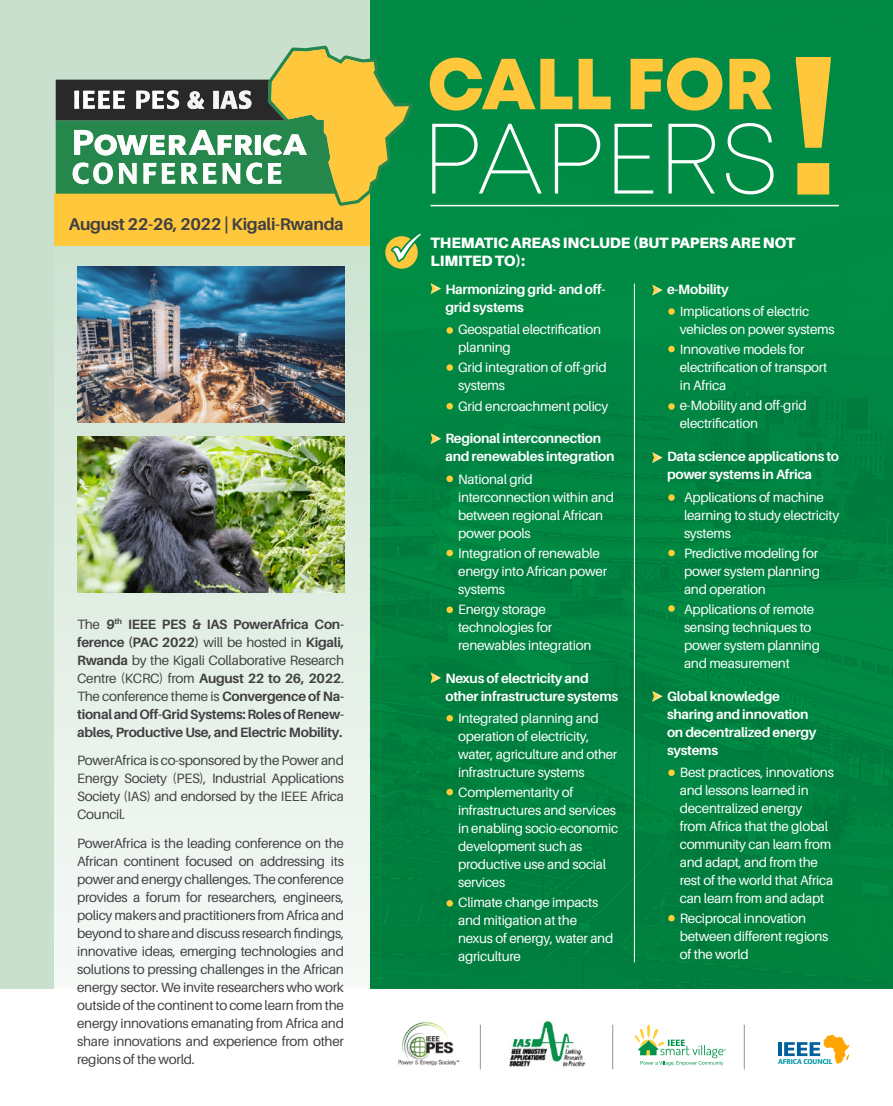
<style>
.page{position:relative;width:893px;height:1106px;background:#fff}
.page>*{position:absolute;margin:0;border:0;box-sizing:border-box;transform-origin:0 0}
.t1{font:99.6px "Mont Extra Light DEMO";color:#fff}
.t2{font:72px "Mont Heavy DEMO";color:#ffc83c}
.t3{font:700 16.95px "Aileron";letter-spacing:-.02em;color:#414042}
.t4{font:900 15px/18px "Aileron";letter-spacing:-.01em;color:#fff}
.t5{font:13.5px/18px "Aileron";letter-spacing:-.02em;color:#fff}
.t6{font:13.5px/18px "Aileron";letter-spacing:-.02em;color:#414042;text-align:justify}
.t7{font:700 13.5px/18px "Aileron";letter-spacing:-.02em;color:#414042;text-align:justify}
.t8{font:700 13.5px/18px "Aileron";letter-spacing:-.02em;color:#fff}
.t9{font:500 6.9px "Formata";letter-spacing:-.015em;color:#0099a8}
.s1{font-weight:400}
</style>
<div class="page">
<div style="left:360px;top:0;width:533px;height:988px;background:#008643"></div>
<div style="left:0;top:0;width:370px;height:988px;background:#c8e0cd"></div>
<div style="left:54px;top:164px;width:316px;height:942px;background:linear-gradient(to bottom,#c0d8c5,#fff)"></div>
<img style="left:509px;top:1021px;width:77px;height:46px">
<hr style="left:778px;top:1042px;width:4px;height:14px;background:#00609c">
<svg style="left:784px;top:1034px;width:66px;height:30px"></svg>
<img style="left:398px;top:1022px;width:61px;height:43px">
<svg style="left:635px;top:1024px;width:91px;height:41px"></svg>
<hr style="left:480px;top:1024px;width:1px;height:45px;background:#939598">
<hr style="left:612px;top:1024px;width:1px;height:45px;background:#939598">
<hr style="left:744px;top:1024px;width:1px;height:45px;background:#939598">
<svg style="left:796px;top:57px;width:35px;height:137px"></svg>
<hr style="left:431px;top:205px;width:408px;height:1px;background:#fff">
<img style="left:77px;top:436px;width:267px;height:156px">
<svg style="left:385px;top:234px;width:36px;height:35px"></svg>
<svg style="left:431px;top:283px;width:10px;height:11px"></svg>
<svg style="left:431px;top:433px;width:10px;height:11px"></svg>
<svg style="left:431px;top:672px;width:10px;height:11px"></svg>
<svg style="left:652px;top:691px;width:11px;height:10px"></svg>
<svg style="left:652px;top:452px;width:11px;height:11px"></svg>
<svg style="left:652px;top:284px;width:11px;height:11px"></svg>
<div style="left:446px;top:327px;width:7px;height:7px;background:#ffce35;border-radius:50%"></div>
<svg style="left:668px;top:308px;width:7px;height:7px"></svg>
<div style="left:668px;top:346px;width:7px;height:6px;background:#ffce35;border-radius:50%"></div>
<svg style="left:668px;top:403px;width:7px;height:7px"></svg>
<svg style="left:668px;top:494px;width:7px;height:7px"></svg>
<div style="left:668px;top:550px;width:7px;height:6px;background:#ffce35;border-radius:50%"></div>
<div style="left:668px;top:605px;width:7px;height:6px;background:#ffce35;border-radius:50%"></div>
<div style="left:668px;top:769px;width:7px;height:7px;background:#ffce35;border-radius:50%"></div>
<div style="left:668px;top:915px;width:7px;height:6px;background:#ffce35;border-radius:50%"></div>
<div style="left:446px;top:403px;width:7px;height:6px;background:#ffce35;border-radius:50%"></div>
<div style="left:446px;top:364px;width:7px;height:7px;background:#ffce35;border-radius:50%"></div>
<div style="left:446px;top:475px;width:7px;height:7px;background:#ffce35;border-radius:50%"></div>
<div style="left:446px;top:550px;width:7px;height:6px;background:#ffce35;border-radius:50%"></div>
<div style="left:446px;top:606px;width:7px;height:7px;background:#ffce35;border-radius:50%"></div>
<div style="left:446px;top:715px;width:7px;height:6px;background:#ffce35;border-radius:50%"></div>
<div style="left:446px;top:788px;width:7px;height:7px;background:#ffce35;border-radius:50%"></div>
<div style="left:446px;top:900px;width:7px;height:6px;background:#ffce35;border-radius:50%"></div>
<hr style="left:634px;top:283px;width:1px;height:679px;background:#fff">
<div style="left:54px;top:193px;width:316px;height:53px;background:#ffc83c"></div>
<svg style="left:56px;top:49px;width:353px;height:153px"></svg>
<img style="left:77px;top:266px;width:267px;height:156px">
<p class="t3" style="left:69px;top:214px;width:276px">August 22-26, 2022 | Kigali-Rwanda</p>
<p class="t7" style="left:77px;top:615px;width:268px"><span class="s1">The</span> 9<sup>th</sup> IEEE PES &amp; IAS PowerAfrica Con&shy;ference (PAC 2022) <span class="s1">will be hosted in</span> Kigali, Rwanda <span class="s1">by the Kigali Collaborative Research Centre (KCRC) from</span> August 22 to 26, 2022<span class="s1">.<br>The conference theme is</span> Convergence of Na&shy;tional and Off-Grid Systems: Roles of Renew&shy;ables, Productive Use, and Electric Mobility.</p>
<p class="t6" style="left:77px;top:752px;width:268px">PowerAfrica is co-sponsored by the Power and Energy Society (PES), Industrial Applications Society (IAS) and endorsed by the IEEE Africa Council.</p>
<p class="t6" style="left:77px;top:834px;width:268px">PowerAfrica is the leading conference on the African continent focused on addressing its power and energy challenges. The conference provides a forum for researchers, engineers, policy makers and practitioners from Africa and beyond to share and discuss research findings, innovative ideas, emerging technologies and solutions to pressing challenges in the African energy sector. We invite researchers who work outside of the continent to come learn from the energy innovations emanating from Africa and share innovations and experience from other regions of the world.</p>
<h2 class="t2" style="left:427px;top:43px;width:347px">CALL FOR</h2>
<h1 class="t1" style="left:422px;top:101px;width:359px">PAPERS</h1>
<p class="t4" style="left:431px;top:234px;width:366px">THEMATIC AREAS INCLUDE (BUT PAPERS ARE NOT<br>LIMITED TO):</p>
<p class="t8" style="left:445px;top:280px;width:162px">Harmonizing grid- and off&shy;grid systems</p>
<p class="t5" style="left:458px;top:321px;width:144px">Geospatial electrification planning</p>
<p class="t5" style="left:458px;top:359px;width:150px">Grid integration of off-grid systems</p>
<p class="t5" style="left:458px;top:397px;width:152px">Grid encroachment policy</p>
<p class="t8" style="left:445px;top:430px;width:170px">Regional interconnection and renewables integration</p>
<p class="t5" style="left:458px;top:470px;width:157px">National grid interconnection within and between regional African power pools</p>
<p class="t5" style="left:458px;top:544px;width:150px">Integration of renewable energy into African power systems</p>
<p class="t5" style="left:458px;top:600px;width:135px">Energy storage technologies for renewables integration</p>
<p class="t8" style="left:445px;top:669px;width:174px">Nexus of electricity and other infrastructure systems</p>
<p class="t5" style="left:458px;top:709px;width:161px">Integrated planning and operation of electricity, water, agriculture and other infrastructure systems</p>
<p class="t5" style="left:458px;top:783px;width:161px">Complementarity of infrastructures and services in enabling socio-economic development such as productive use and social services</p>
<p class="t5" style="left:458px;top:894px;width:157px">Climate change impacts and mitigation at the nexus of energy, water and agriculture</p>
<p class="t8" style="left:667px;top:280px;width:63px">e-Mobility</p>
<p class="t5" style="left:680px;top:302px;width:156px">Implications of electric vehicles on power systems</p>
<p class="t5" style="left:680px;top:341px;width:149px">Innovative models for electrification of transport in Africa</p>
<p class="t5" style="left:680px;top:397px;width:128px">e-Mobility and off-grid electrification</p>
<p class="t8" style="left:667px;top:448px;width:174px">Data science applications to power systems in Africa</p>
<p class="t5" style="left:684px;top:488px;width:157px">Applications of machine learning to study electricity systems</p>
<p class="t5" style="left:684px;top:544px;width:137px;text-align:justify">Predictive modeling for power system planning and operation</p>
<p class="t5" style="left:684px;top:600px;width:137px">Applications of remote sensing techniques to power system planning and measurement</p>
<p class="t8" style="left:667px;top:687px;width:151px">Global knowledge sharing and innovation on decentralized energy systems</p>
<p class="t5" style="left:680px;top:763px;width:156px">Best practices, innovations and lessons learned in decentralized energy<br>from Africa that the global community can learn from and adapt, and from the rest of the world that Africa can learn from and adapt</p>
<p class="t5" style="left:680px;top:909px;width:150px">Reciprocal innovation between different regions of the world</p>
<p class="t9" style="left:778px;top:1057px;width:56px">AFRICA COUNCIL</p>
</div>
